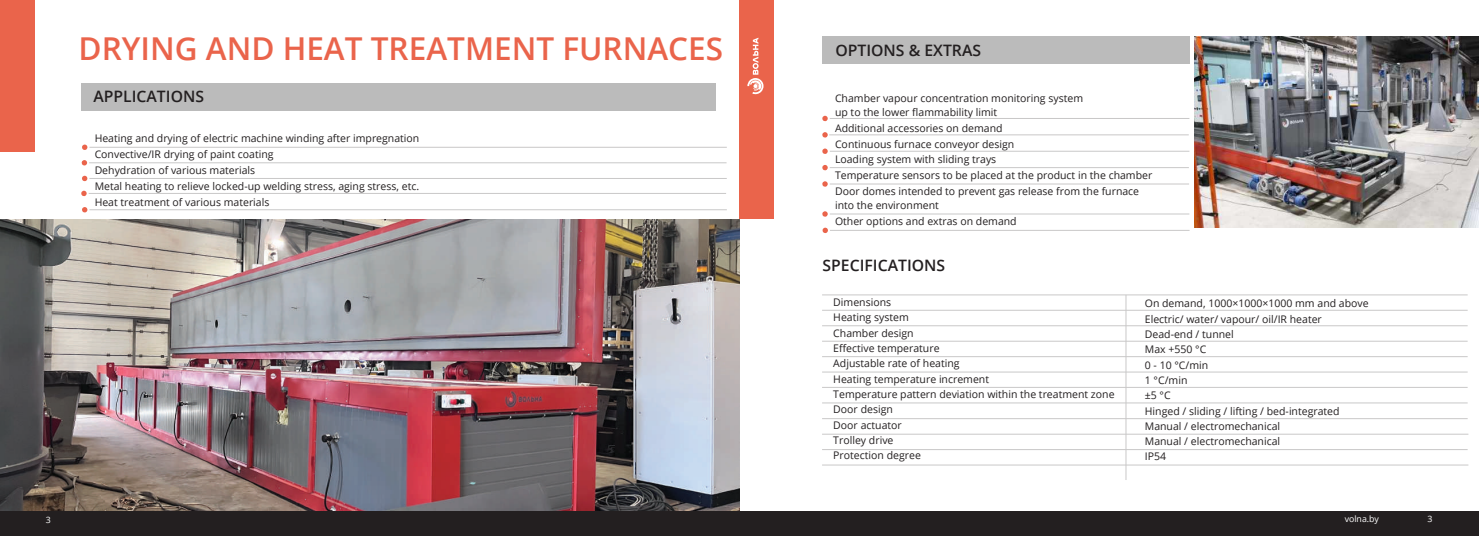
<style>
.page{position:relative;width:1479px;height:536px;background:#fff}
.page>*{position:absolute;margin:0;border:0;box-sizing:border-box;transform-origin:0 0}
.t1{font:600 31.5px "Open Sans";color:#ea644b}
.t2{font:600 15.75px "Open Sans";color:#231f20}
.t3{font:10.5px/15.3px "Open Sans";color:#231f20}
.t4{font:8.75px "Open Sans";color:#fff}
</style>
<div class="page">
<div style="left:0;top:511px;width:1478px;height:25px;background:#231f20"></div>
<div style="left:0;top:0;width:35px;height:151px;background:#ea644b"></div>
<div style="left:739px;top:0;width:35px;height:219px;background:#ea644b"></div>
<svg style="left:747px;top:38px;width:16px;height:57px"></svg>
<svg style="left:81px;top:160px;width:6px;height:6px"></svg>
<hr style="left:89px;top:162px;width:637px;height:1px;background:#c9c8c8">
<svg style="left:82px;top:145px;width:5px;height:5px"></svg>
<hr style="left:89px;top:147px;width:637px;height:1px;background:#c9c8c8">
<svg style="left:81px;top:191px;width:6px;height:5px"></svg>
<hr style="left:89px;top:193px;width:637px;height:1px;background:#c9c8c8">
<svg style="left:82px;top:176px;width:5px;height:5px"></svg>
<hr style="left:89px;top:178px;width:637px;height:1px;background:#c9c8c8">
<hr style="left:822px;top:310px;width:645px;height:1px;background:#c9c8c8">
<hr style="left:822px;top:325px;width:645px;height:1px;background:#c9c8c8">
<hr style="left:822px;top:341px;width:645px;height:1px;background:#c9c8c8">
<hr style="left:822px;top:356px;width:645px;height:1px;background:#c9c8c8">
<hr style="left:822px;top:371px;width:645px;height:1px;background:#c9c8c8">
<hr style="left:1125px;top:295px;width:1px;height:185px;background:#c9c8c8">
<hr style="left:822px;top:294px;width:645px;height:1px;background:#c9c8c8">
<hr style="left:822px;top:402px;width:645px;height:1px;background:#c9c8c8">
<hr style="left:822px;top:418px;width:645px;height:1px;background:#c9c8c8">
<hr style="left:822px;top:387px;width:645px;height:1px;background:#c9c8c8">
<hr style="left:822px;top:434px;width:646px;height:1px;background:#c9c8c8">
<svg style="left:822px;top:116px;width:5px;height:5px"></svg>
<hr style="left:829px;top:118px;width:360px;height:1px;background:#c9c8c8">
<svg style="left:822px;top:148px;width:5px;height:6px"></svg>
<hr style="left:829px;top:151px;width:360px;height:1px;background:#c9c8c8">
<svg style="left:822px;top:165px;width:5px;height:5px"></svg>
<hr style="left:829px;top:167px;width:359px;height:1px;background:#c9c8c8">
<svg style="left:822px;top:181px;width:5px;height:6px"></svg>
<hr style="left:829px;top:183px;width:360px;height:1px;background:#c9c8c8">
<svg style="left:822px;top:211px;width:5px;height:6px"></svg>
<svg style="left:822px;top:132px;width:5px;height:6px"></svg>
<hr style="left:829px;top:134px;width:359px;height:1px;background:#c9c8c8">
<div style="left:822px;top:36px;width:367px;height:28px;background:#bbb"></div>
<svg style="left:822px;top:228px;width:6px;height:5px"></svg>
<hr style="left:830px;top:230px;width:359px;height:1px;background:#c9c8c8">
<img style="left:1194px;top:36px;width:284px;height:191px">
<img style="left:0;top:219px;width:739px;height:292px">
<div style="left:81px;top:83px;width:634px;height:28px;background:#bbb"></div>
<svg style="left:82px;top:207px;width:5px;height:6px"></svg>
<hr style="left:89px;top:209px;width:638px;height:1px;background:#c9c8c8">
<hr style="left:829px;top:213px;width:360px;height:1px;background:#c9c8c8">
<hr style="left:822px;top:449px;width:645px;height:1px;background:#c9c8c8">
<hr style="left:822px;top:464px;width:646px;height:1px;background:#c9c8c8">
<h1 class="t1" style="left:79px;top:27px;width:646px">DRYING AND HEAT TREATMENT FURNACES</h1>
<h2 class="t2" style="left:93px;top:85px;width:112px">APPLICATIONS</h2>
<p class="t3" style="left:95px;top:130px;width:326px;line-height:15.8px">Heating and drying of electric machine winding after impregnation Convective/IR drying of paint coating<br>Dehydration of various materials<br>Metal heating to relieve locked-up welding stress, aging stress, etc.<br>Heat treatment of various materials</p>
<h2 class="t2" style="left:835px;top:39px;width:147px">OPTIONS &amp; EXTRAS</h2>
<p class="t3" style="left:835px;top:91px;width:249px;line-height:14px">Chamber vapour concentration monitoring system up to the lower flammability limit</p>
<p class="t3" style="left:835px;top:120px;width:319px;line-height:15.8px">Additional accessories on demand<br>Continuous furnace conveyor design<br>Loading system with sliding trays<br>Temperature sensors to be placed at the product in the chamber Door domes intended to prevent gas release from the furnace</p>
<p class="t3" style="left:835px;top:197px;width:183px;line-height:15.8px">into the environment<br>Other options and extras on demand</p>
<h2 class="t2" style="left:822px;top:255px;width:124px">SPECIFICATIONS</h2>
<p class="t3" style="left:833px;top:294px;width:283px">Dimensions<br>Heating system<br>Chamber design<br>Effective temperature<br>Adjustable rate of heating<br>Heating temperature increment<br>Temperature pattern deviation within the treatment zone<br>Door design<br>Door actuator<br>Trolley drive<br>Protection degree</p>
<p class="t3" style="left:1144px;top:295px;width:225px">On demand, 1000×1000×1000 mm and above<br>Electric/ water/ vapour/ oil/IR heater<br>Dead-end / tunnel<br>Max +550 °C<br>0 - 10 °C/min<br>1 °C/min<br>±5 °C<br>Hinged / sliding / lifting / bed-integrated<br>Manual / electromechanical<br>Manual / electromechanical<br>IP54</p>
<p class="t4" style="left:46px;top:514px;width:7px">3</p>
<p class="t4" style="left:1344px;top:513px;width:36px">volna.by</p>
<p class="t4" style="left:1427px;top:513px;width:7px">3</p>
</div>
